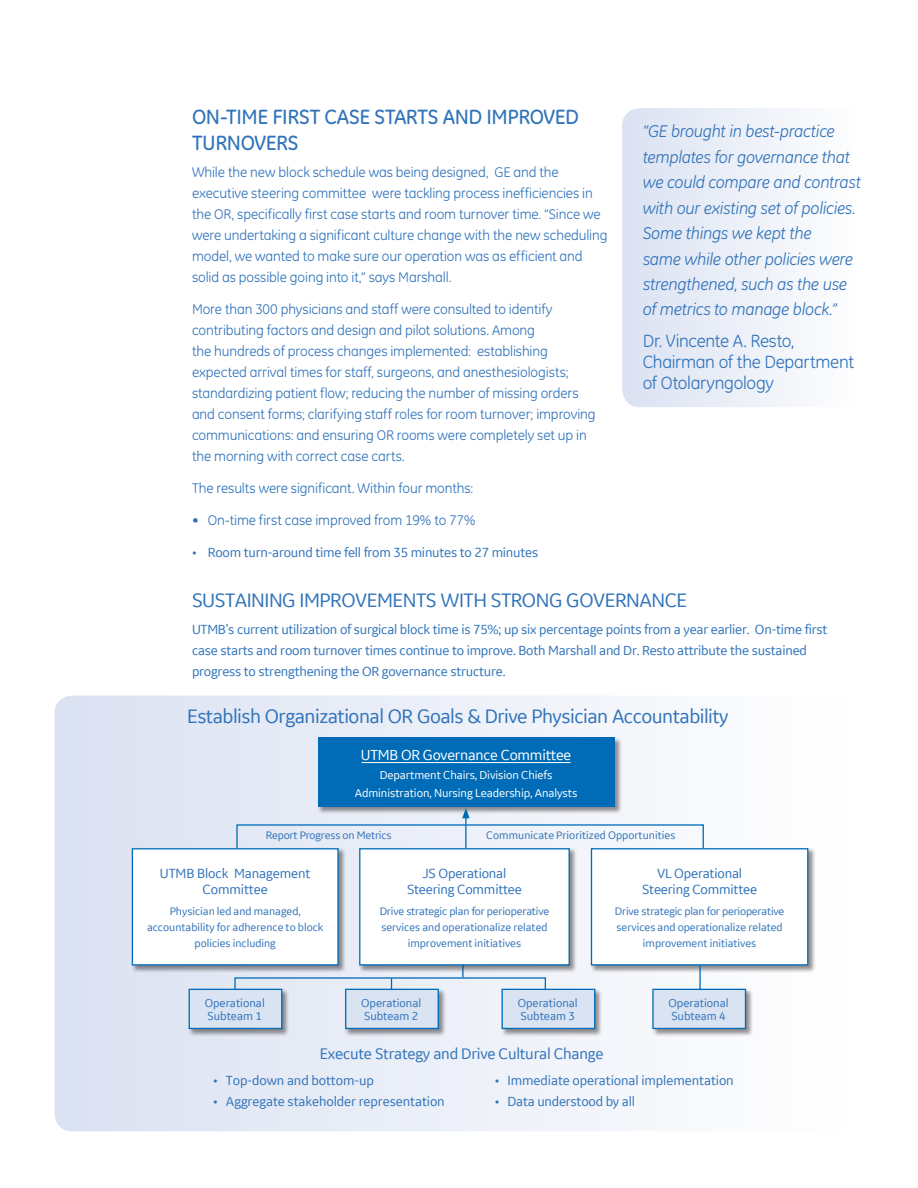
<style>
.page{position:relative;width:918px;height:1188px;background:#fff}
.page>*{position:absolute;margin:0;border:0;box-sizing:border-box;transform-origin:0 0}
.t1{font:21px "GE Inspira Sans";letter-spacing:-.025em;color:#3073ba}
.t2{font:500 21px/25.5px "GE Inspira";letter-spacing:-.02em;color:#3073ba}
.t3{font:18px/21px "GE Inspira";letter-spacing:-.02em;color:#3073ba}
.t4{font:italic 17.25px/25.5px "GE Inspira";letter-spacing:-.02em;color:#3073ba}
.t5{font:16.5px "GE Inspira Sans";letter-spacing:-.015em;color:#3073ba}
.t6{font:15.6px "GE Inspira Sans";letter-spacing:-.015em;color:#fff}
.t7{font:14.4px/15.6px "GE Inspira Sans";letter-spacing:-.015em;color:#3073ba;text-align:center}
.t8{font:14.25px/21px "GE Inspira";letter-spacing:-.01em;color:#3073ba}
.t9{font:14.25px/21px "GE Inspira Sans";letter-spacing:-.015em;color:#3073ba}
.t10{font:12.45px/13px "GE Inspira Sans";letter-spacing:-.005em;color:#3073ba}
.t11{font:12.45px/17.5px "GE Inspira Sans";letter-spacing:-.01em;color:#fff;text-align:center}
.t12{font:11.7px/15.6px "GE Inspira Sans";color:#3073ba;text-align:center}
</style>
<div class="page">
<svg style="left:55px;top:696px;width:661px;height:435px;fill:#e6ebf6"></svg>
<div style="left:317px;top:737px;width:305px;height:77px;background:#231f20;opacity:.5"></div>
<div style="left:318px;top:738px;width:297px;height:69px;background:#006cb7"></div>
<hr style="left:362px;top:762px;width:209px;height:1px;background:#fff">
<svg style="left:236px;top:824px;width:469px;height:31px"></svg>
<hr style="left:465px;top:816px;width:2px;height:33px;background:#006cb7">
<svg style="left:462px;top:808px;width:8px;height:10px"></svg>
<div style="left:501px;top:988px;width:102px;height:49px;background:#231f20;opacity:.5"></div>
<div style="left:502px;top:989px;width:93px;height:39px;background:#d9e3f2"></div>
<div style="left:502px;top:989px;width:93px;height:40px;border:1px solid #006cb7"></div>
<svg style="left:234px;top:959px;width:313px;height:47px"></svg>
<div style="left:345px;top:988px;width:102px;height:49px;background:#231f20;opacity:.5"></div>
<div style="left:346px;top:989px;width:92px;height:39px;background:#d9e3f2"></div>
<div style="left:345px;top:989px;width:94px;height:40px;border:1px solid #006cb7"></div>
<div style="left:188px;top:988px;width:102px;height:49px;background:#231f20;opacity:.5"></div>
<div style="left:189px;top:989px;width:93px;height:39px;background:#d9e3f2"></div>
<div style="left:189px;top:989px;width:93px;height:40px;border:1px solid #006cb7"></div>
<div style="left:359px;top:848px;width:218px;height:125px;background:#231f20;opacity:.5"></div>
<div style="left:360px;top:849px;width:209px;height:116px;background:#fff"></div>
<div style="left:359px;top:848px;width:211px;height:118px;border:1px solid #006cb7"></div>
<svg style="left:622px;top:108px;width:173px;height:299px;fill:#e7ecf6"></svg>
<div style="left:590px;top:848px;width:226px;height:125px;background:#231f20;opacity:.5"></div>
<div style="left:592px;top:849px;width:216px;height:116px;background:#fff"></div>
<div style="left:591px;top:848px;width:217px;height:118px;border:1px solid #006cb7"></div>
<div style="left:131px;top:848px;width:215px;height:125px;background:#231f20;opacity:.5"></div>
<div style="left:132px;top:849px;width:206px;height:116px;background:#fff"></div>
<div style="left:132px;top:848px;width:207px;height:118px;border:1px solid #006cb7"></div>
<hr style="left:699px;top:965px;width:2px;height:27px;background:#006cb7">
<div style="left:652px;top:988px;width:102px;height:49px;background:#231f20;opacity:.5"></div>
<div style="left:653px;top:989px;width:92px;height:39px;background:#d9e3f2"></div>
<div style="left:652px;top:989px;width:94px;height:40px;border:1px solid #006cb7"></div>
<h1 class="t2" style="left:192px;top:104px;width:389px">ON-TIME FIRST CASE STARTS AND IMPROVED<br>TURNOVERS</h1>
<p class="t8" style="left:192px;top:162px;width:417px">While the new block schedule was being designed, GE and the executive steering committee were tackling process inefficiencies in the OR, specifically first case starts and room turnover time. “Since we were undertaking a significant culture change with the new scheduling model, we wanted to make sure our operation was as efficient and solid as possible going into it,” says Marshall.</p>
<p class="t8" style="left:192px;top:299px;width:405px">More than 300 physicians and staff were consulted to identify contributing factors and design and pilot solutions. Among<br>the hundreds of process changes implemented: establishing expected arrival times for staff, surgeons, and anesthesiologists; standardizing patient flow; reducing the number of missing orders and consent forms; clarifying staff roles for room turnover; improving communications: and ensuring OR rooms were completely set up in the morning with correct case carts.</p>
<p class="t8" style="left:192px;top:478px;width:283px">The results were significant. Within four months:</p>
<p class="t8" style="left:192px;top:509px;width:285px">• On-time first case improved from 19% to 77%</p>
<p class="t9" style="left:192px;top:541px;width:348px">• Room turn-around time fell from 35 minutes to 27 minutes</p>
<h1 class="t1" style="left:192px;top:587px;width:497px">SUSTAINING IMPROVEMENTS WITH STRONG GOVERNANCE</h1>
<p class="t9" style="left:192px;top:619px;width:637px">UTMB’s current utilization of surgical block time is 75%; up six percentage points from a year earlier. On-time first case starts and room turnover times continue to improve. Both Marshall and Dr. Resto attribute the sustained progress to strengthening the OR governance structure.</p>
<h1 class="t1" style="left:187px;top:703px;width:543px">Establish Organizational OR Goals &amp; Drive Physician Accountability</h1>
<p class="t4" style="left:643px;top:118px;width:220px">“GE brought in best-practice templates for governance that we could compare and contrast with our existing set of policies.<br>Some things we kept the<br>same while other policies were strengthened, such as the use of metrics to manage block.”</p>
<p class="t3" style="left:643px;top:331px;width:213px">Dr. Vincente A. Resto,<br>Chairman of the Department of Otolaryngology</p>
<p class="t6" style="left:361px;top:746px;width:212px">UTMB OR Governance Committee</p>
<p class="t11" style="left:355px;top:766px;width:224px">Department Chairs, Division Chiefs<br>Administration, Nursing Leadership, Analysts</p>
<p class="t12" style="left:266px;top:827px;width:127px">Report Progress on Metrics</p>
<p class="t12" style="left:486px;top:827px;width:191px">Communicate Prioritized Opportunities</p>
<p class="t7" style="left:160px;top:865px;width:152px">UTMB Block Management<br>Committee</p>
<p class="t12" style="left:147px;top:903px;width:178px">Physician led and managed, accountability for adherence to block policies including</p>
<p class="t10" style="left:205px;top:996px;width:61px">Operational<br>Subteam 1</p>
<p class="t7" style="left:407px;top:865px;width:117px">JS Operational<br>Steering Committee</p>
<p class="t12" style="left:380px;top:903px;width:171px">Drive strategic plan for perioperative services and operationalize related improvement initiatives</p>
<p class="t10" style="left:361px;top:996px;width:61px">Operational<br>Subteam 2</p>
<p class="t10" style="left:518px;top:996px;width:61px">Operational<br>Subteam 3</p>
<p class="t7" style="left:642px;top:865px;width:117px">VL Operational<br>Steering Committee</p>
<p class="t12" style="left:615px;top:903px;width:171px">Drive strategic plan for perioperative services and operationalize related improvement initiatives</p>
<p class="t10" style="left:669px;top:996px;width:61px">Operational<br>Subteam 4</p>
<p class="t5" style="left:320px;top:1043px;width:285px">Execute Strategy and Drive Cultural Change</p>
<p class="t9" style="left:213px;top:1069px;width:162px">• Top-down and bottom-up</p>
<p class="t9" style="left:213px;top:1090px;width:233px">• Aggregate stakeholder representation</p>
<p class="t9" style="left:495px;top:1069px;width:241px">• Immediate operational implementation</p>
<p class="t9" style="left:495px;top:1090px;width:142px">• Data understood by all</p>
</div>
